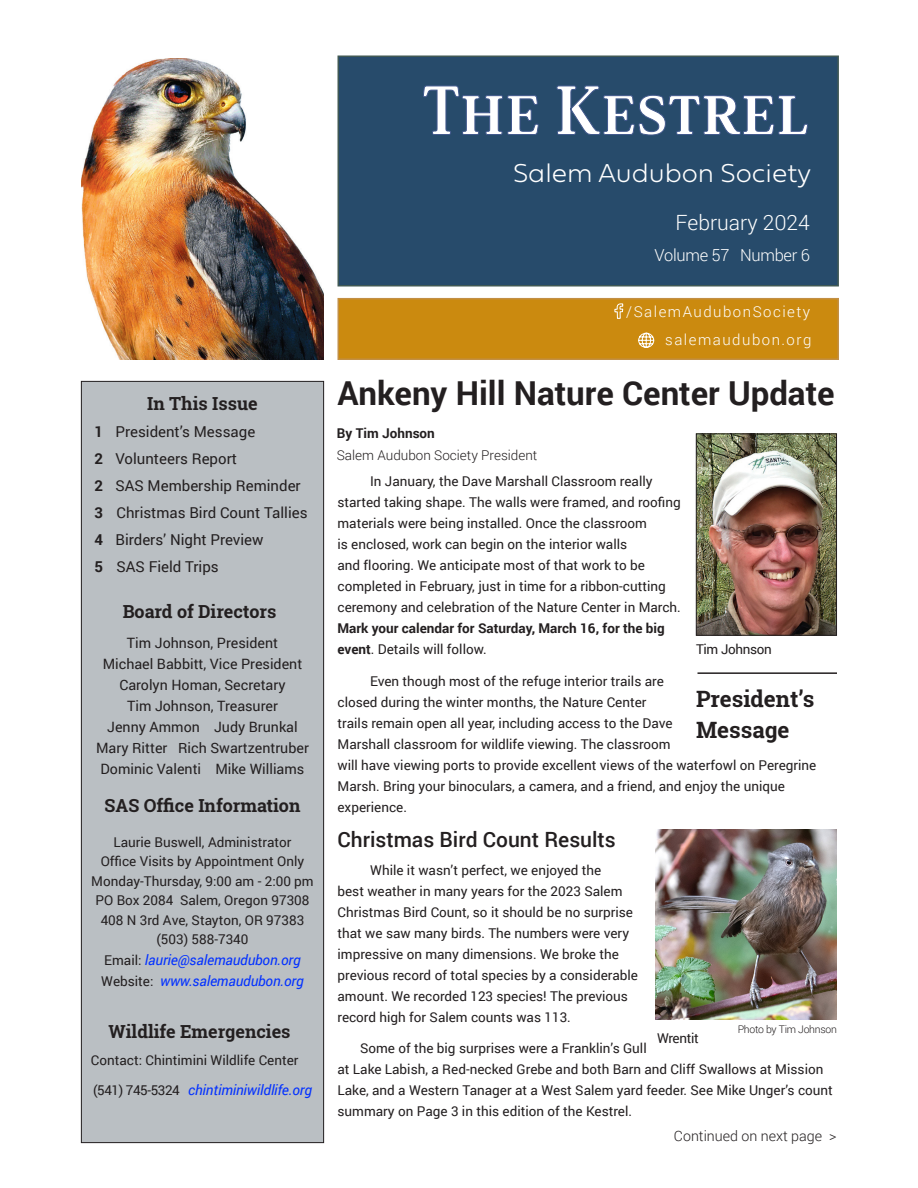
<style>
.page{position:relative;width:918px;height:1188px;background:#fff}
.page>*{position:absolute;margin:0;border:0;box-sizing:border-box;transform-origin:0 0}
.Headline{font:700 33px "Roboto";color:#231f20}
.t1{font:100 27px "Fieldwork Geo";color:#fff}
.Section_Labels{font:700 22.5px "Roboto Slab";color:#231f20}
.Headline-2{font:500 21px "Roboto";color:#231f20}
.t2{font:300 21px "Roboto";color:#fff}
.Small_Section_Labels{font:700 18px "Roboto Slab";color:#231f20}
.t3{font:300 16.5px "Roboto";letter-spacing:-.02em;color:#fff}
.t4{font:15px "Roboto";color:#231f20}
.t5{font:300 15px "Roboto";letter-spacing:.1em;color:#fff}
.BofD_List{font:14.25px "Roboto";color:#231f20}
.Kestrel_Text_9_pt{font:italic 14.25px "Roboto";letter-spacing:-.01em;color:#0432ff}
.Upcoming_Events_Tease{font:300 14.25px "Roboto";color:#231f20}
.Kestrel_Text_9_5_pt{font:13.5px/21px "Roboto";color:#231f20}
.BofD_List-2{font:13.5px "Roboto";color:#231f20}
.Byline_Title{font:300 13.5px "Roboto";color:#231f20}
.Kestrel_Text_9_5_pt-2{font:13.5px "Roboto";letter-spacing:-.025em;color:#231f20}
.Byline_Title-2{font:700 13.5px "Roboto";color:#231f20}
.Photo_byline{font:300 10.5px "Roboto";letter-spacing:-.025em;color:#231f20}
.s1{font-weight:700}
.s2{font-style:normal;font-size:13.5px;color:#231f20}
</style>
<div class="page">
<div style="left:338px;top:56px;width:501px;height:230px;background:#274b6b;border:2px solid #415954"></div>
<svg style="left:423px;top:85px;width:116px;height:50px"></svg>
<svg style="left:556px;top:85px;width:252px;height:51px"></svg>
<div style="left:338px;top:298px;width:501px;height:62px;background:#cb8a0f;border:2px solid #c28f45"></div>
<svg style="left:614px;top:303px;width:40px;height:45px"></svg>
<div style="left:81px;top:381px;width:243px;height:762px;background:#babfc3"></div>
<div style="left:81px;top:381px;width:243px;height:762px;border:1px solid #231f20"></div>
<img style="left:81px;top:58px;width:243px;height:302px">
<img style="left:698px;top:436px;width:137px;height:198px">
<div style="left:696px;top:434px;width:141px;height:202px;border:1px solid #231f20"></div>
<hr style="left:698px;top:672px;width:139px;height:2px;background:#231f20">
<img style="left:656px;top:830px;width:181px;height:190px">
<p class="Small_Section_Labels" style="left:147px;top:391px;width:112px">In This Issue</p>
<p class="t4" style="left:94px;top:421px;width:162px"><span class="s1">1</span> President’s Message</p>
<p class="t4" style="left:94px;top:448px;width:144px"><span class="s1">2</span> Volunteers Report</p>
<p class="t4" style="left:94px;top:475px;width:208px"><span class="s1">2</span> SAS Membership Reminder</p>
<p class="t4" style="left:94px;top:502px;width:215px"><span class="s1">3</span> Christmas Bird Count Tallies</p>
<p class="t4" style="left:94px;top:529px;width:171px"><span class="s1">4</span> Birders’ Night Preview</p>
<p class="t4" style="left:94px;top:556px;width:126px"><span class="s1">5</span> SAS Field Trips</p>
<p class="Small_Section_Labels" style="left:123px;top:599px;width:155px">Board of Directors</p>
<p class="BofD_List" style="left:127px;top:633px;width:153px">Tim Johnson, President</p>
<p class="BofD_List" style="left:103px;top:654px;width:201px">Michael Babbitt, Vice President</p>
<p class="BofD_List" style="left:119px;top:675px;width:168px">Carolyn Homan, Secretary</p>
<p class="BofD_List" style="left:127px;top:696px;width:152px">Tim Johnson, Treasurer</p>
<p class="BofD_List" style="left:107px;top:717px;width:192px">Jenny Ammon Judy Brunkal</p>
<p class="BofD_List" style="left:96px;top:738px;width:214px">Mary Ritter Rich Swartzentruber</p>
<p class="BofD_List" style="left:101px;top:759px;width:205px">Dominic Valenti Mike Williams</p>
<p class="Small_Section_Labels" style="left:105px;top:793px;width:197px">SAS Office Information</p>
<p class="BofD_List-2" style="left:114px;top:832px;width:179px">Laurie Buswell, Administrator</p>
<p class="BofD_List-2" style="left:101px;top:852px;width:205px">Office Visits by Appointment Only</p>
<p class="BofD_List-2" style="left:91px;top:871px;width:224px">Monday-Thursday, 9:00 am - 2:00 pm</p>
<p class="BofD_List-2" style="left:95px;top:891px;width:216px">PO Box 2084 Salem, Oregon 97308</p>
<p class="BofD_List-2" style="left:101px;top:910px;width:205px">408 N 3rd Ave, Stayton, OR 97383</p>
<p class="BofD_List-2" style="left:156px;top:930px;width:94px">(503) 588-7340</p>
<p class="Kestrel_Text_9_pt" style="left:104px;top:950px;width:198px"><span class="s2">Email:</span> laurie@salemaudubon.org</p>
<p class="Kestrel_Text_9_pt" style="left:101px;top:971px;width:204px"><span class="s2">Website:</span> www.salemaudubon.org</p>
<p class="Small_Section_Labels" style="left:108px;top:1019px;width:184px">Wildlife Emergencies</p>
<p class="BofD_List-2" style="left:91px;top:1051px;width:209px">Contact: Chintimini Wildlife Center</p>
<p class="Kestrel_Text_9_pt" style="left:93px;top:1080px;width:220px"><span class="s2">(541) 745-5324</span> chintiminiwildlife.org</p>
<h2 class="t1" style="left:513px;top:151px;width:299px">Salem Audubon Society</h2>
<h3 class="t2" style="left:675px;top:208px;width:136px">February 2024</h3>
<p class="t3" style="left:654px;top:244px;width:157px">Volume 57 Number 6</p>
<p class="t5" style="left:626px;top:302px;width:186px">/SalemAudubonSociety</p>
<p class="t5" style="left:665px;top:329px;width:148px">salemaudubon.org</p>
<p class="Headline" style="left:338px;top:370px;width:499px">Ankeny Hill Nature Center Update</p>
<p class="Byline_Title-2" style="left:337px;top:423px;width:100px">By Tim Johnson</p>
<p class="Byline_Title" style="left:337px;top:446px;width:202px">Salem Audubon Society President</p>
<p class="Kestrel_Text_9_5_pt" style="left:338px;top:470px;width:345px;text-indent:33px">In January, the Dave Marshall Classroom really started taking shape. The walls were framed, and roofing materials were being installed. Once the classroom<br>is enclosed, work can begin on the interior walls<br>and flooring. We anticipate most of that work to be completed in February, just in time for a ribbon-cutting ceremony and celebration of the Nature Center in March.<br><span class="s1">Mark your calendar for Saturday, March 16, for the big event</span>. Details will follow.</p>
<p class="Kestrel_Text_9_5_pt" style="left:338px;top:670px;width:480px;text-indent:33px">Even though most of the refuge interior trails are<br>closed during the winter months, the Nature Center<br>trails remain open all year, including access to the Dave<br>Marshall classroom for wildlife viewing. The classroom<br>will have viewing ports to provide excellent views of the waterfowl on Peregrine Marsh. Bring your binoculars, a camera, and a friend, and enjoy the unique experience.</p>
<p class="Headline-2" style="left:338px;top:825px;width:280px">Christmas Bird Count Results</p>
<p class="Kestrel_Text_9_5_pt" style="left:338px;top:859px;width:302px;text-indent:33px">While it wasn’t perfect, we enjoyed the<br>best weather in many years for the 2023 Salem Christmas Bird Count, so it should be no surprise that we saw many birds. The numbers were very impressive on many dimensions. We broke the previous record of total species by a considerable amount. We recorded 123 species! The previous record high for Salem counts was 113.</p>
<p class="Kestrel_Text_9_5_pt" style="left:338px;top:1037px;width:497px;text-indent:22px">Some of the big surprises were a Franklin’s Gull<br>at Lake Labish, a Red-necked Grebe and both Barn and Cliff Swallows at Mission Lake, and a Western Tanager at a West Salem yard feeder. See Mike Unger’s count summary on Page 3 in this edition of the Kestrel.</p>
<p class="Kestrel_Text_9_5_pt-2" style="left:696px;top:640px;width:77px">Tim Johnson</p>
<p class="Section_Labels" style="left:696px;top:683px;width:120px">President’s</p>
<p class="Section_Labels" style="left:696px;top:714px;width:95px">Message</p>
<p class="Photo_byline" style="left:738px;top:1021px;width:101px">Photo by Tim Johnson</p>
<p class="Kestrel_Text_9_5_pt-2" style="left:657px;top:1029px;width:43px">Wrentit</p>
<p class="Upcoming_Events_Tease" style="left:674px;top:1126px;width:164px">Continued on next page &gt;</p>
</div>
